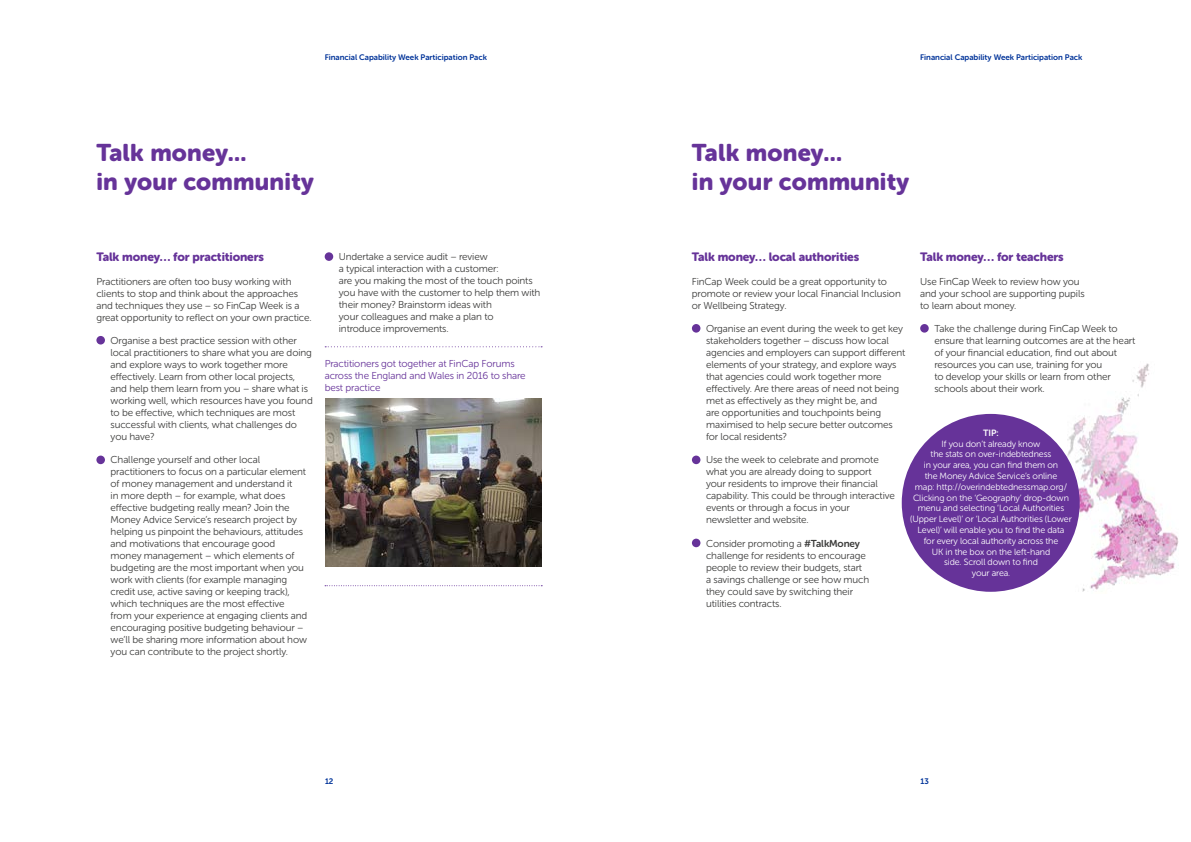
<style>
.page{position:relative;width:1191px;height:842px;background:#fff}
.page>*{position:absolute;margin:0;border:0;box-sizing:border-box;transform-origin:0 0}
.t1{font:24px/28.8px "Museo Sans Rounded 900";letter-spacing:.01em;color:#639}
.t2{font:12px "Museo Sans Rounded 900";letter-spacing:-.01em;color:#639}
.t3{font:10px/12px "Museo Sans Rounded 300";letter-spacing:-.01em;color:#3c3c3b}
.t4{font:10px/12px "Museo Sans Rounded 300";letter-spacing:-.01em;color:#639}
.t5{font:9px/10.8px "Museo Sans Rounded 300";letter-spacing:-.01em;color:#fff;text-align:center}
.t6{font:9px "Museo Sans Rounded 700";color:#fff}
.t7{font:8px "Museo Sans Rounded 700";color:#039}
.s1{font-family:"Museo Sans Rounded 700"}
</style>
<div class="page">
<img style="left:1061px;top:363px;width:117px;height:229px">
<svg style="left:325px;top:346px;width:217px;height:1px"></svg>
<svg style="left:325px;top:585px;width:217px;height:1px"></svg>
<img style="left:325px;top:398px;width:216px;height:168px">
<div style="left:325px;top:252px;width:8px;height:9px;background:#639;border-radius:50%"></div>
<div style="left:96px;top:336px;width:9px;height:8px;background:#639;border-radius:50%"></div>
<div style="left:96px;top:456px;width:9px;height:8px;background:#639;border-radius:50%"></div>
<div style="left:920px;top:324px;width:8px;height:9px;background:#639;border-radius:50%"></div>
<div style="left:692px;top:539px;width:8px;height:8px;background:#639;border-radius:50%"></div>
<div style="left:692px;top:456px;width:8px;height:8px;background:#639;border-radius:50%"></div>
<div style="left:692px;top:324px;width:8px;height:9px;background:#639;border-radius:50%"></div>
<div style="left:901px;top:414px;width:178px;height:178px;background:#639;border-radius:50%"></div>
<p class="t7" style="left:325px;top:53px;width:164px">Financial Capability Week Participation Pack</p>
<p class="t7" style="left:920px;top:53px;width:164px">Financial Capability Week Participation Pack</p>
<h1 class="t1" style="left:96px;top:139px;width:219px">Talk money...<br>in your community</h1>
<h1 class="t1" style="left:692px;top:139px;width:219px">Talk money...<br>in your community</h1>
<p class="t2" style="left:96px;top:250px;width:169px">Talk money… for practitioners</p>
<p class="t3" style="left:96px;top:275px;width:217px">Practitioners are often too busy working with clients to stop and think about the approaches and techniques they use – so FinCap Week is a great opportunity to reflect on your own practice.</p>
<p class="t3" style="left:111px;top:335px;width:204px">Organise a best practice session with other local practitioners to share what you are doing and explore ways to work together more effectively. Learn from other local projects, and help them learn from you – share what is working well, which resources have you found to be effective, which techniques are most successful with clients, what challenges do you have?</p>
<p class="t3" style="left:111px;top:454px;width:198px">Challenge yourself and other local practitioners to focus on a particular element of money management and understand it<br>in more depth – for example, what does effective budgeting really mean? Join the Money Advice Service’s research project by helping us pinpoint the behaviours, attitudes and motivations that encourage good money management – which elements of budgeting are the most important when you work with clients (for example managing credit use, active saving or keeping track), which techniques are the most effective from your experience at engaging clients and encouraging positive budgeting behaviour – we’ll be sharing more information about how you can contribute to the project shortly.</p>
<p class="t3" style="left:339px;top:250px;width:203px">Undertake a service audit – review<br>a typical interaction with a customer:<br>are you making the most of the touch points you have with the customer to help them with their money? Brainstorm ideas with<br>your colleagues and make a plan to<br>introduce improvements.</p>
<p class="t4" style="left:325px;top:358px;width:202px">Practitioners got together at FinCap Forums across the England and Wales in 2016 to share best practice</p>
<p class="t2" style="left:920px;top:250px;width:145px">Talk money… for teachers</p>
<p class="t3" style="left:920px;top:275px;width:166px">Use FinCap Week to review how you and your school are supporting pupils to learn about money.</p>
<p class="t3" style="left:934px;top:323px;width:203px">Take the challenge during FinCap Week to ensure that learning outcomes are at the heart of your financial education, find out about resources you can use, training for you<br>to develop your skills or learn from other schools about their work.</p>
<p class="t2" style="left:692px;top:250px;width:169px">Talk money… local authorities</p>
<p class="t3" style="left:692px;top:275px;width:210px">FinCap Week could be a great opportunity to promote or review your local Financial Inclusion or Wellbeing Strategy.</p>
<p class="t3" style="left:706px;top:323px;width:201px">Organise an event during the week to get key stakeholders together – discuss how local agencies and employers can support different elements of your strategy, and explore ways that agencies could work together more effectively. Are there areas of need not being met as effectively as they might be, and<br>are opportunities and touchpoints being maximised to help secure better outcomes for local residents?</p>
<p class="t3" style="left:706px;top:454px;width:190px">Use the week to celebrate and promote what you are already doing to support<br>your residents to improve their financial capability. This could be through interactive events or through a focus in your newsletter and website.</p>
<p class="t3" style="left:706px;top:537px;width:165px">Consider promoting a <span class="s1">#TalkMoney </span>challenge for residents to encourage people to review their budgets, start a savings challenge or see how much they could save by switching their utilities contracts.</p>
<p class="t6" style="left:983px;top:428px;width:17px">TIP:</p>
<p class="t5" style="left:910px;top:438px;width:163px">If you don’t already know<br>the stats on over-indebtedness<br>in your area, you can find them on<br>the Money Advice Service’s online<br>map: http://overindebtednessmap.org/<br>Clicking on the ‘Geography’ drop-down menu and selecting ‘Local Authorities (Upper Level)’ or ‘Local Authorities (Lower<br>Level)’ will enable you to find the data<br>for every local authority across the<br>UK in the box on the left-hand<br>side. Scroll down to find<br>your area.</p>
<p class="t7" style="left:325px;top:777px;width:10px">12</p>
<p class="t7" style="left:920px;top:777px;width:10px">13</p>
</div>
